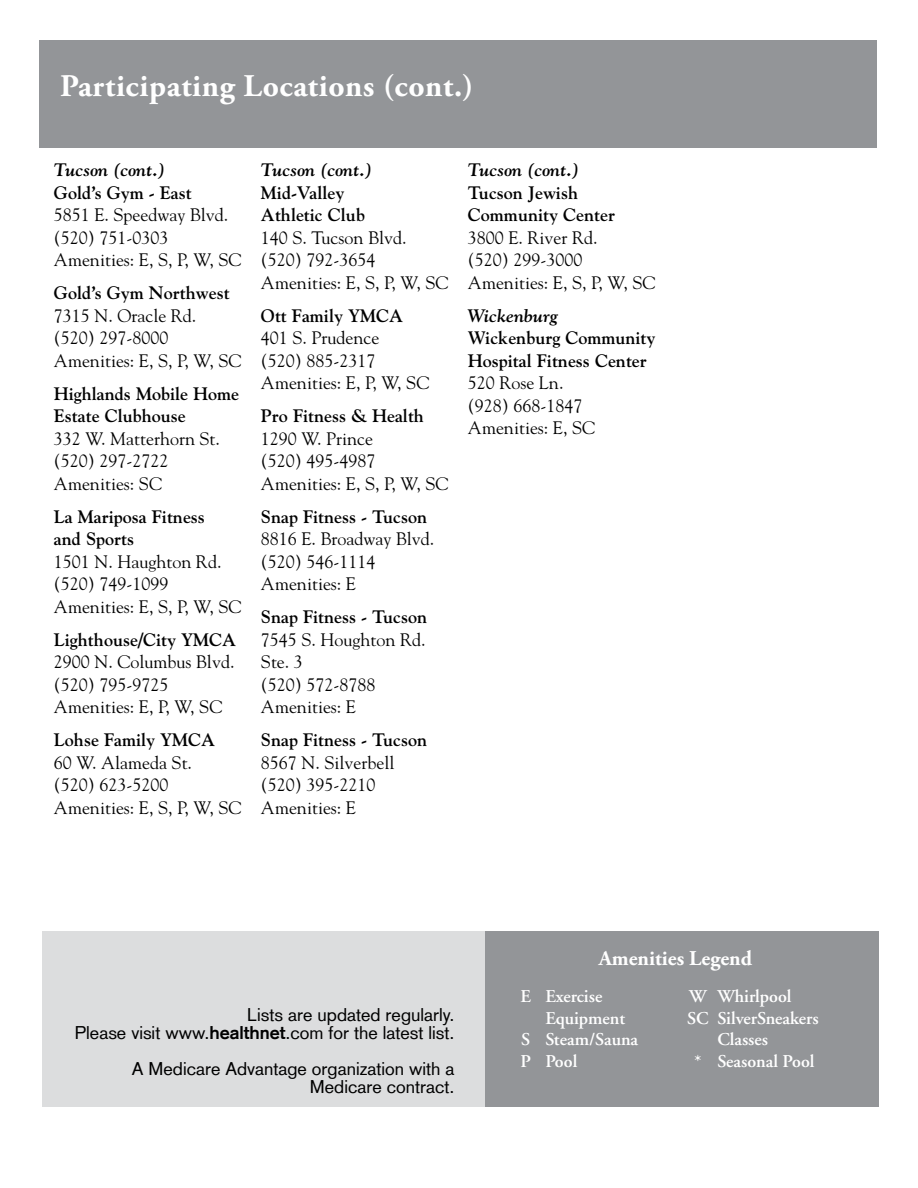
<style>
.page{position:relative;width:918px;height:1188px;background:#fff}
.page>*{position:absolute;margin:0;border:0;box-sizing:border-box;transform-origin:0 0}
.t1{font:700 31.5px "Adobe Garamond Pro";letter-spacing:.02em;color:#fff}
.t2{font:700 21px "Adobe Garamond Pro";color:#fff}
.t3{font:18px/22.5px "Goudy";color:#000}
.t4{font:700 18px/22.5px "Goudy";color:#000}
.t5{font:18px/18px "Basic Commercial LT Com";color:#000;text-align:right}
.t6{font:600 18px "Adobe Garamond";color:#fff}
.t7{font:italic 700 18px "Goudy";color:#000}
.s1{font-weight:700}
</style>
<div class="page">
<div style="left:40px;top:40px;width:837px;height:108px;background:#939598"></div>
<div style="left:42px;top:932px;width:688px;height:175px;background:#dcddde"></div>
<div style="left:485px;top:932px;width:394px;height:175px;background:#939598"></div>
<h1 class="t1" style="left:60px;top:67px;width:415px">Participating Locations (cont.)</h1>
<p class="t7" style="left:54px;top:159px;width:113px">Tucson (cont.)</p>
<p class="t4" style="left:54px;top:181px;width:139px">Gold’s Gym - East</p>
<p class="t3" style="left:54px;top:204px;width:189px">5851 E. Speedway Blvd. (520) 751-0303<br>Amenities: E, S, P, W, SC</p>
<p class="t4" style="left:54px;top:282px;width:177px">Gold’s Gym Northwest</p>
<p class="t3" style="left:54px;top:304px;width:189px">7315 N. Oracle Rd. (520) 297-8000<br>Amenities: E, S, P, W, SC</p>
<p class="t4" style="left:54px;top:382px;width:187px">Highlands Mobile Home<br>Estate Clubhouse</p>
<p class="t3" style="left:54px;top:427px;width:168px">332 W. Matterhorn St. (520) 297-2722<br>Amenities: SC</p>
<p class="t4" style="left:54px;top:505px;width:153px">La Mariposa Fitness and Sports</p>
<p class="t3" style="left:54px;top:550px;width:189px">1501 N. Haughton Rd. (520) 749-1099<br>Amenities: E, S, P, W, SC</p>
<p class="t4" style="left:54px;top:628px;width:184px">Lighthouse/City YMCA</p>
<p class="t3" style="left:54px;top:651px;width:182px">2900 N. Columbus Blvd. (520) 795-9725<br>Amenities: E, P, W, SC</p>
<p class="t4" style="left:54px;top:729px;width:163px">Lohse Family YMCA</p>
<p class="t3" style="left:54px;top:751px;width:189px">60 W. Alameda St.<br>(520) 623-5200<br>Amenities: E, S, P, W, SC</p>
<p class="t7" style="left:261px;top:159px;width:113px">Tucson (cont.)</p>
<p class="t4" style="left:261px;top:181px;width:106px">Mid-Valley<br>Athletic Club</p>
<p class="t3" style="left:261px;top:226px;width:189px">140 S. Tucson Blvd. (520) 792-3654<br>Amenities: E, S, P, W, SC</p>
<p class="t4" style="left:261px;top:304px;width:144px">Ott Family YMCA</p>
<p class="t3" style="left:261px;top:327px;width:170px">401 S. Prudence<br>(520) 885-2317<br>Amenities: E, P, W, SC</p>
<p class="t4" style="left:261px;top:405px;width:165px">Pro Fitness &amp; Health</p>
<p class="t3" style="left:261px;top:427px;width:189px">1290 W. Prince<br>(520) 495-4987<br>Amenities: E, S, P, W, SC</p>
<p class="t4" style="left:261px;top:505px;width:168px">Snap Fitness - Tucson</p>
<p class="t3" style="left:261px;top:528px;width:175px">8816 E. Broadway Blvd. (520) 546-1114<br>Amenities: E</p>
<p class="t4" style="left:261px;top:606px;width:168px">Snap Fitness - Tucson</p>
<p class="t3" style="left:261px;top:628px;width:166px">7545 S. Houghton Rd.<br>Ste. 3<br>(520) 572-8788<br>Amenities: E</p>
<p class="t4" style="left:261px;top:729px;width:168px">Snap Fitness - Tucson</p>
<p class="t3" style="left:261px;top:751px;width:135px">8567 N. Silverbell (520) 395-2210<br>Amenities: E</p>
<p class="t7" style="left:468px;top:159px;width:113px">Tucson (cont.)</p>
<p class="t4" style="left:468px;top:181px;width:149px">Tucson Jewish<br>Community Center</p>
<p class="t3" style="left:468px;top:226px;width:189px">3800 E. River Rd.<br>(520) 299-3000<br>Amenities: E, S, P, W, SC</p>
<p class="t7" style="left:468px;top:304px;width:92px">Wickenburg</p>
<p class="t4" style="left:468px;top:327px;width:189px">Wickenburg Community<br>Hospital Fitness Center</p>
<p class="t3" style="left:468px;top:372px;width:129px">520 Rose Ln. (928) 668-1847<br>Amenities: E, SC</p>
<p class="t5" style="left:75px;top:1005px;width:381px">Lists are updated regularly.<br>Please visit www.<span class="s1">healthnet</span>.com for the latest list.</p>
<p class="t5" style="left:132px;top:1059px;width:324px">A Medicare Advantage organization with a<br>Medicare contract.</p>
<p class="t2" style="left:599px;top:946px;width:155px">Amenities Legend</p>
<p class="t6" style="left:521px;top:986px;width:83px">E Exercise</p>
<p class="t6" style="left:545px;top:1008px;width:81px">Equipment</p>
<p class="t6" style="left:521px;top:1030px;width:118px">S Steam/Sauna</p>
<p class="t6" style="left:521px;top:1051px;width:58px">P Pool</p>
<p class="t6" style="left:689px;top:986px;width:104px">W Whirlpool</p>
<p class="t6" style="left:687px;top:1008px;width:133px">SC SilverSneakers</p>
<p class="t6" style="left:717px;top:1030px;width:52px">Classes</p>
<p class="t6" style="left:694px;top:1051px;width:122px">* Seasonal Pool</p>
</div>
